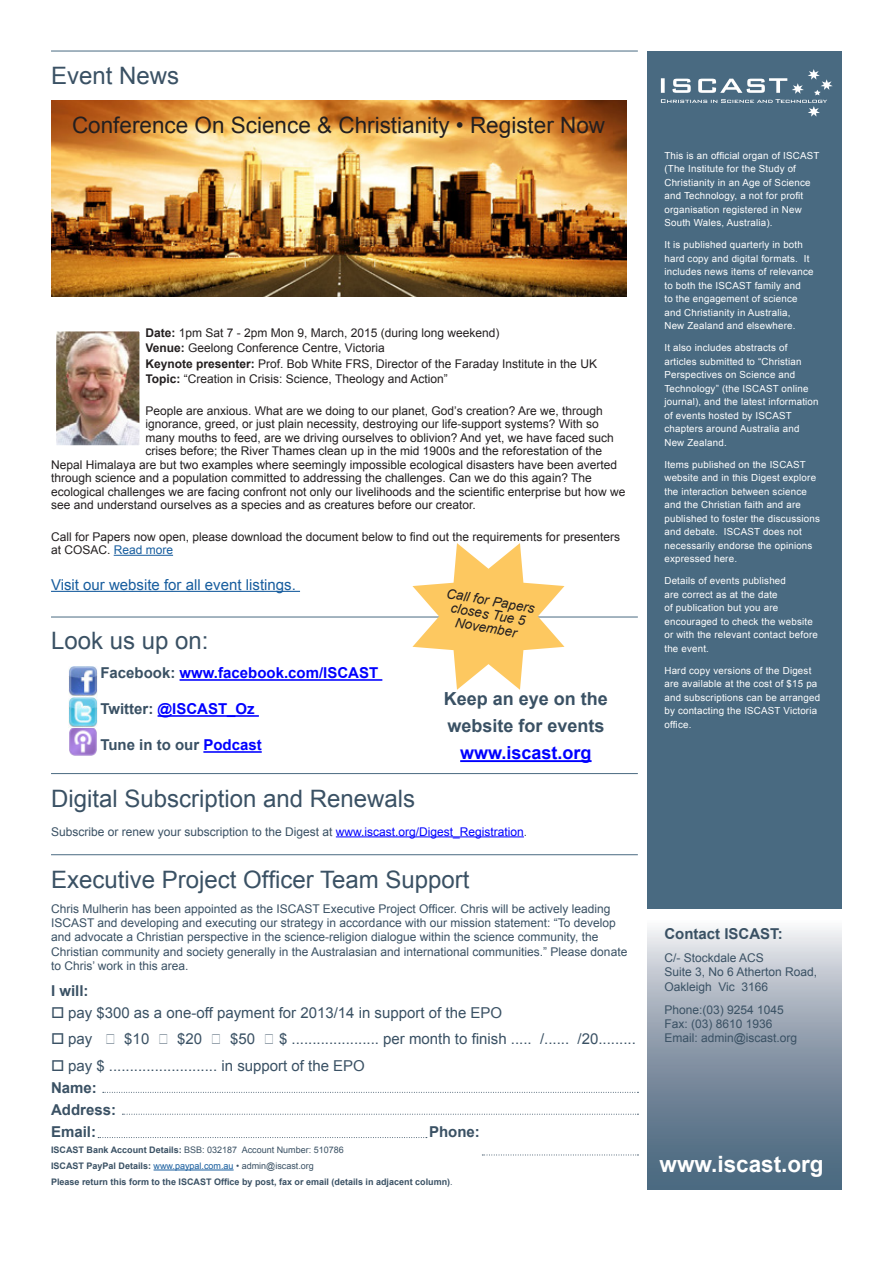
<style>
.page{position:relative;width:893px;height:1263px;background:#fff}
.page>*{position:absolute;margin:0;border:0;box-sizing:border-box;transform-origin:0 0}
.t1{font:24px "Arial";color:#3a5164}
.Article_Heading{font:22.5px "Arial";color:#231f20}
.t2{font:700 22.5px "Arial";color:#fff}
.t3{font:700 18px/27px "Arial";color:#3a5164}
.t4{font:700 18px "Arial";color:#00f}
.t5{font:15px "Arial";color:#3a5164}
.Body_Text{font:700 15px "Arial";color:#3a5164}
.t6{font:700 15px "Arial";color:#00f}
.t7{font:15px "Arial";color:#175d9e}
.Body_Text-2{font:italic 13.5px/13.5px "Arial";color:#231f20;text-align:center}
.Body_Text-3{font:12px/13.5px "Arial";color:#231f20}
.t8{font:12px/14.4px "Arial";color:#3a5164}
.t9{font:9.75px/13.5px "Arial";letter-spacing:.02em;color:#fff}
.Body_Text-4{font:700 9px "Arial";color:#3a5164}
.Body_Text-5{font:9px "Arial";color:#3a5164}
.s1{font-weight:700}
.s2{color:#175d9e}
.s3{color:#3a5164}
.s4{color:#00f}
.s5{font-weight:400;color:#175d9e}
.s6{font-weight:400}
</style>
<div class="page">
<div style="left:647px;top:51px;width:195px;height:895px;background:#496a81"></div>
<svg style="left:647px;top:909px;width:195px;height:281px"></svg>
<svg style="left:661px;top:69px;width:172px;height:48px"></svg>
<hr style="left:336px;top:836px;width:188px;height:1px;background:#00f">
<hr style="left:114px;top:555px;width:59px;height:1px;background:#175d9e">
<hr style="left:51px;top:591px;width:249px;height:1px;background:#175d9e">
<hr style="left:51px;top:51px;width:587px;height:1px;background:#496a81">
<hr style="left:51px;top:773px;width:587px;height:1px;background:#496a81">
<hr style="left:51px;top:617px;width:587px;height:1px;background:#496a81">
<hr style="left:51px;top:854px;width:587px;height:1px;background:#496a81">
<hr style="left:180px;top:679px;width:202px;height:2px;background:#00f">
<hr style="left:158px;top:715px;width:101px;height:2px;background:#00f">
<hr style="left:203px;top:751px;width:59px;height:2px;background:#00f">
<hr style="left:460px;top:760px;width:132px;height:2px;background:#00f">
<hr style="left:154px;top:1170px;width:80px;height:1px;background:#175d9e">
<svg style="left:103px;top:1092px;width:535px;height:1px"></svg>
<svg style="left:122px;top:1114px;width:516px;height:1px"></svg>
<svg style="left:98px;top:1137px;width:329px;height:1px"></svg>
<svg style="left:482px;top:1154px;width:156px;height:1px"></svg>
<img style="left:51px;top:101px;width:575px;height:196px">
<img style="left:57px;top:332px;width:81px;height:112px">
<div style="left:50px;top:325px;width:95px;height:126px;border:6px solid #fff"></div>
<svg style="left:412px;top:543px;width:152px;height:147px"></svg>
<img style="left:68px;top:698px;width:30px;height:58px">
<img style="left:68px;top:666px;width:30px;height:30px">
<p class="t1" style="left:51px;top:59px;width:130px">Event News</p>
<p class="Article_Heading" style="left:72px;top:110px;width:535px">Conference On Science &amp; Christianity • Register Now</p>
<p class="Body_Text-3" style="left:145px;top:326px;width:356px"><span class="s1">Date:</span> 1pm Sat 7 - 2pm Mon 9, March, 2015 (during long weekend)</p>
<p class="Body_Text-3" style="left:145px;top:341px;width:241px"><span class="s1">Venue:</span> Geelong Conference Centre, Victoria</p>
<p class="Body_Text-3" style="left:145px;top:357px;width:453px"><span class="s1">Keynote presenter:</span> Prof. Bob White FRS, Director of the Faraday Institute in the UK</p>
<p class="Body_Text-3" style="left:145px;top:372px;width:304px"><span class="s1">Topic:</span> “Creation in Crisis: Science, Theology and Action”</p>
<p class="Body_Text-3" style="left:145px;top:404px;width:459px">People are anxious. What are we doing to our planet, God’s creation? Are we, through</p>
<p class="Body_Text-3" style="left:145px;top:417px;width:455px">ignorance, greed, or just plain necessity, destroying our life-support systems? With so</p>
<p class="Body_Text-3" style="left:145px;top:431px;width:470px">many mouths to feed, are we driving ourselves to oblivion? And yet, we have faced such</p>
<p class="Body_Text-3" style="left:145px;top:444px;width:458px">crises before; the River Thames clean up in the mid 1900s and the reforestation of the</p>
<p class="Body_Text-3" style="left:51px;top:458px;width:568px">Nepal Himalaya are but two examples where seemingly impossible ecological disasters have been averted</p>
<p class="Body_Text-3" style="left:51px;top:471px;width:542px">through science and a population committed to addressing the challenges. Can we do this again? The</p>
<p class="Body_Text-3" style="left:51px;top:485px;width:576px">ecological challenges we are facing confront not only our livelihoods and the scientific enterprise but how we</p>
<p class="Body_Text-3" style="left:51px;top:498px;width:426px">see and understand ourselves as a species and as creatures before our creator.</p>
<p class="Body_Text-3" style="left:51px;top:529px;width:570px">Call for Papers now open, please download the document below to find out the requirements for presenters at COSAC. <span class="s2">Read more</span></p>
<p class="t7" style="left:51px;top:574px;width:246px">Visit our website for all event listings.</p>
<p class="Body_Text-2" style="left:448px;top:586px;width:91px;rotate:10deg">Call for Papers closes Tue 5<br>November</p>
<p class="t1" style="left:51px;top:624px;width:159px">Look us up on:</p>
<p class="t6" style="left:100px;top:662px;width:279px"><span class="s3">Facebook:</span> www.facebook.com/ISCAST</p>
<p class="t6" style="left:100px;top:698px;width:156px"><span class="s3">Twitter:</span> @ISCAST_Oz</p>
<p class="Body_Text" style="left:100px;top:734px;width:163px">Tune in to our <span class="s4">Podcast</span></p>
<p class="t1" style="left:51px;top:781px;width:366px">Digital Subscription and Renewals</p>
<p class="t3" style="left:444px;top:685px;width:166px">Keep an eye on the website for events</p>
<p class="t4" style="left:460px;top:740px;width:133px">www.iscast.org</p>
<p class="t8" style="left:51px;top:824px;width:478px">Subscribe or renew your subscription to the Digest at <span class="s4">www.iscast.org/Digest_Registration</span>.</p>
<p class="t1" style="left:51px;top:863px;width:420px">Executive Project Officer Team Support</p>
<p class="t8" style="left:51px;top:901px;width:578px">Chris Mulherin has been appointed as the ISCAST Executive Project Officer. Chris will be actively leading ISCAST and developing and executing our strategy in accordance with our mission statement: “To develop and advocate a Christian perspective in the science-religion dialogue within the science community, the Christian community and society generally in the Australasian and international communities.” Please donate to Chris’ work in this area.</p>
<p class="Body_Text" style="left:51px;top:980px;width:39px">I will:</p>
<p class="t5" style="left:68px;top:1002px;width:436px">pay $300 as a one-off payment for 2013/14 in support of the EPO</p>
<p class="t5" style="left:68px;top:1029px;width:26px">pay</p>
<p class="t5" style="left:124px;top:1029px;width:27px">$10</p>
<p class="t5" style="left:177px;top:1029px;width:27px">$20</p>
<p class="t5" style="left:230px;top:1029px;width:27px">$50</p>
<p class="t5" style="left:279px;top:1029px;width:358px">$ ..................... per month to finish ..... /...... /20.........</p>
<p class="t5" style="left:68px;top:1055px;width:298px">pay $ .......................... in support of the EPO</p>
<p class="Body_Text" style="left:51px;top:1077px;width:47px">Name:</p>
<p class="Body_Text" style="left:51px;top:1099px;width:67px">Address:</p>
<p class="Body_Text" style="left:51px;top:1121px;width:47px">Email:</p>
<p class="Body_Text" style="left:429px;top:1121px;width:52px">Phone:</p>
<p class="Body_Text-5" style="left:51px;top:1144px;width:294px"><span class="s1">ISCAST Bank Account Details:</span> BSB: 032187 Account Number: 510786</p>
<p class="Body_Text-4" style="left:51px;top:1159px;width:264px">ISCAST PayPal Details: <span class="s5">www.paypal.com.au</span> <span class="s6">• admin@iscast.org</span></p>
<p class="Body_Text-4" style="left:51px;top:1175px;width:403px">Please return this form to the ISCAST Office by post, fax or email (details in adjacent column)<span class="s6">.</span></p>
<p class="t9" style="left:664px;top:148px;width:156px">This is an official organ of ISCAST (The Institute for the Study of<br>Christianity in an Age of Science and Technology, a not for profit organisation registered in New<br>South Wales, Australia).</p>
<p class="t9" style="left:664px;top:238px;width:151px">It is published quarterly in both hard copy and digital formats. It includes news items of relevance to both the ISCAST family and<br>to the engagement of science and Christianity in Australia,<br>New Zealand and elsewhere.</p>
<p class="t9" style="left:664px;top:341px;width:156px">It also includes abstracts of articles submitted to “Christian<br>Perspectives on Science and<br>Technology” (the ISCAST online journal), and the latest information of events hosted by ISCAST chapters around Australia and<br>New Zealand.</p>
<p class="t9" style="left:664px;top:457px;width:157px">Items published on the ISCAST website and in this Digest explore the interaction between science and the Christian faith and are published to foster the discussions and debate. ISCAST does not necessarily endorse the opinions expressed here.</p>
<p class="t9" style="left:664px;top:574px;width:155px">Details of events published<br>are correct as at the date<br>of publication but you are encouraged to check the website or with the relevant contact before the event.</p>
<p class="t9" style="left:664px;top:663px;width:157px">Hard copy versions of the Digest are available at the cost of $15 pa and subscriptions can be arranged by contacting the ISCAST Victoria office.</p>
<p class="Body_Text" style="left:664px;top:923px;width:120px">Contact ISCAST:</p>
<p class="t8" style="left:664px;top:950px;width:154px">C/- Stockdale ACS<br>Suite 3, No 6 Atherton Road,<br>Oakleigh Vic 3166</p>
<p class="t8" style="left:664px;top:1002px;width:134px">Phone:(03) 9254 1045<br>Fax: (03) 8610 1936<br>Email: admin@iscast.org</p>
<p class="t2" style="left:659px;top:1148px;width:166px">www.iscast.org</p>
</div>
